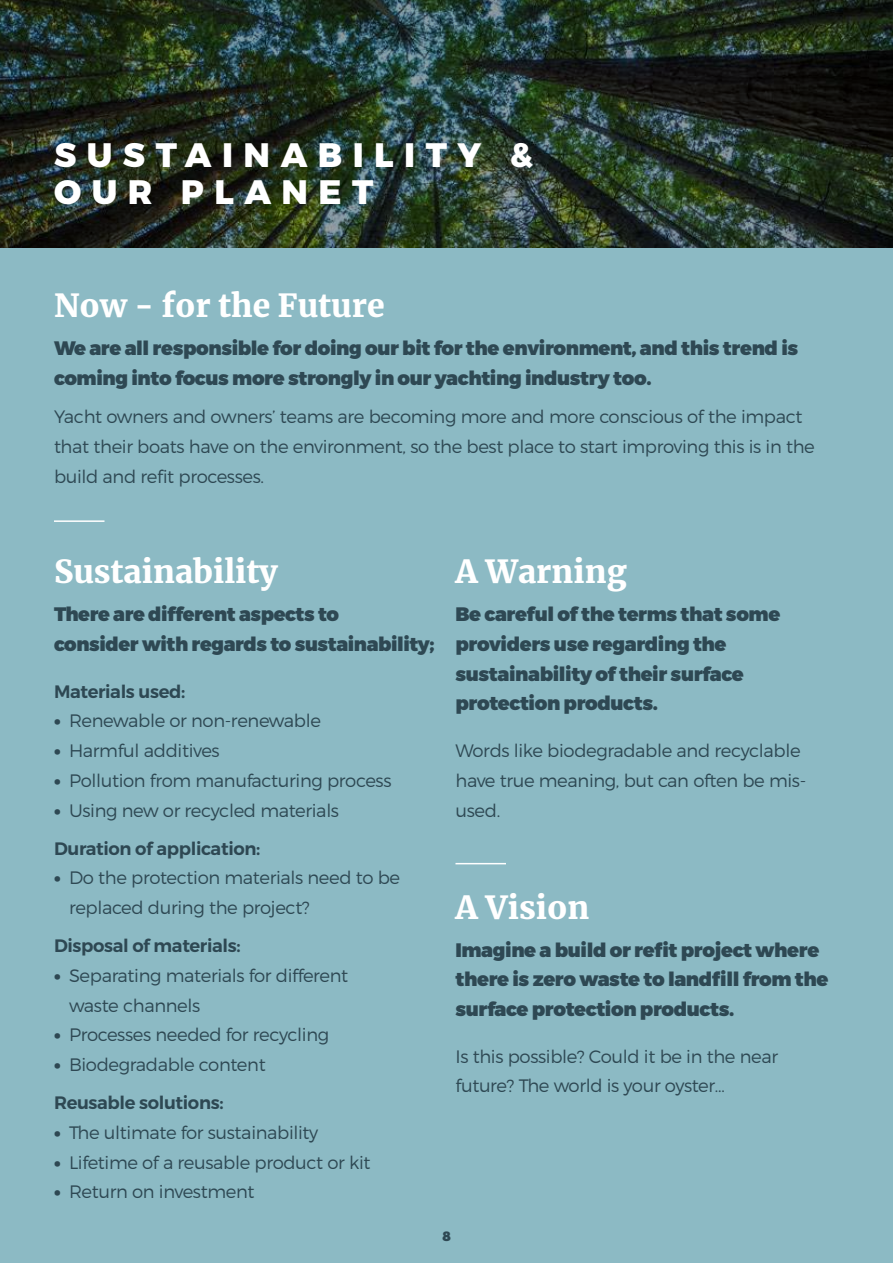
<style>
.page{position:relative;width:893px;height:1263px;background:#8cbac4}
.page>*{position:absolute;margin:0;border:0;box-sizing:border-box;transform-origin:0 0}
.t1{font:800 33.9px/36.2px "Montserrat";letter-spacing:.31em;color:#fff}
.t2{font:900 31.8px "Merriweather";color:#fff}
.t3{font:900 19.5px/29.7px "Montserrat";letter-spacing:-.02em;color:#2e4853}
.t4{font:300 18px/29.7px "Montserrat";letter-spacing:-.02em;color:#2e4853}
.t5{font:600 18px "Montserrat";letter-spacing:-.02em;color:#2e4853}
.t6{font:900 13.5px "Montserrat";color:#2e4853}
.s1{font-weight:900}
.s2{font-weight:600}
</style>
<div class="page">
<hr style="left:455px;top:863px;width:51px;height:1px;background:#fff">
<img style="left:0;top:0;width:893px;height:247px">
<hr style="left:54px;top:520px;width:50px;height:2px;background:#fff">
<h1 class="t1" style="left:54px;top:139px;width:480px">SUSTAINABILITY &amp;<br>OUR PLANET</h1>
<h2 class="t2" style="left:54px;top:288px;width:332px">Now - for the Future</h2>
<p class="t3" style="left:54px;top:335px;width:746px">We are all responsible for doing our bit for the environment, and this trend is coming into focus more strongly in our yachting industry too.</p>
<p class="t4" style="left:54px;top:403px;width:762px">Yacht owners and owners’ teams are becoming more and more conscious of the impact that their boats have on the environment, so the best place to start improving this is in the build and refit processes.</p>
<h2 class="t2" style="left:54px;top:554px;width:225px">Sustainability</h2>
<p class="t3" style="left:54px;top:600px;width:382px">There are different aspects to<br>consider with regards to sustainability;</p>
<p class="t5" style="left:54px;top:684px;width:133px">Materials used:</p>
<p class="t4" style="left:54px;top:707px;width:268px"><span class="s1">•</span> Renewable or non-renewable</p>
<p class="t4" style="left:54px;top:737px;width:167px"><span class="s1">•</span> Harmful additives</p>
<p class="t4" style="left:54px;top:766px;width:339px"><span class="s1">•</span> Pollution from manufacturing process</p>
<p class="t4" style="left:54px;top:792px;width:287px;line-height:38.1px"><span class="s1">•</span> Using new or recycled materials<br><span class="s2">Duration of application:</span></p>
<p class="t4" style="left:69px;top:864px;width:333px;text-indent:-15px"><span class="s1">•</span> Do the protection materials need to be replaced during the project?</p>
<p class="t5" style="left:54px;top:938px;width:188px">Disposal of materials:</p>
<p class="t4" style="left:69px;top:961px;width:281px;text-indent:-15px"><span class="s1">•</span> Separating materials for different waste channels</p>
<p class="t4" style="left:54px;top:1021px;width:277px"><span class="s1">•</span> Processes needed for recycling</p>
<p class="t4" style="left:54px;top:1046px;width:213px;line-height:38.1px"><span class="s1">•</span> Biodegradable content<br><span class="s2">Reusable solutions:</span></p>
<p class="t4" style="left:54px;top:1118px;width:266px"><span class="s1">•</span> The ultimate for sustainability</p>
<p class="t4" style="left:54px;top:1148px;width:318px"><span class="s1">•</span> Lifetime of a reusable product or kit</p>
<p class="t4" style="left:54px;top:1178px;width:202px"><span class="s1">•</span> Return on investment</p>
<h2 class="t2" style="left:455px;top:554px;width:173px">A Warning</h2>
<p class="t3" style="left:455px;top:600px;width:326px">Be careful of the terms that some providers use regarding the sustainability of their surface protection products.</p>
<p class="t4" style="left:455px;top:737px;width:352px">Words like biodegradable and recyclable have true meaning, but can often be mis&shy;used.</p>
<h2 class="t2" style="left:455px;top:890px;width:136px">A Vision</h2>
<p class="t3" style="left:455px;top:936px;width:374px">Imagine a build or refit project where there is zero waste to landfill from the surface protection products.</p>
<p class="t4" style="left:455px;top:1042px;width:324px">Is this possible? Could it be in the near future? The world is your oyster…</p>
<p class="t6" style="left:442px;top:1230px;width:10px">8</p>
</div>
